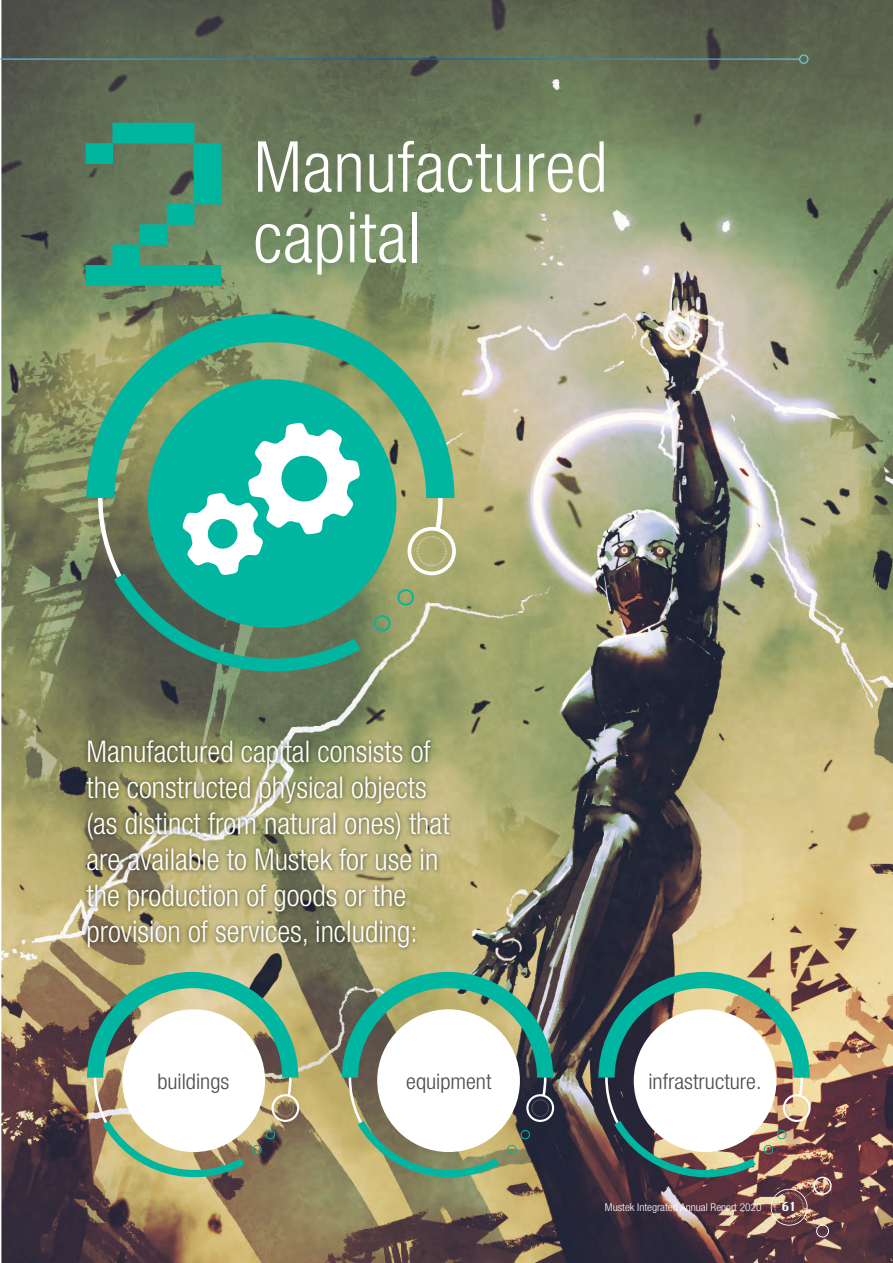
<style>
.page{position:relative;width:893px;height:1263px;background:#fff}
.page>*{position:absolute;margin:0;border:0;box-sizing:border-box;transform-origin:0 0}
.t1{font:243.6px "Lo Res 12 OT";color:#00b69f;scale:1.33 1}
.t2{font:300 condensed 70.5px "Helvetica Neue LT Std";letter-spacing:.01em;color:#fff}
.t3{font:300 condensed 30px/36px "Helvetica Neue LT Std";color:#fff}
.t4{font:300 condensed 21.6px "Helvetica Neue LT Std";color:#4b4c4d;scale:1.06 1}
.t5{font:700 13.5px "Lo Res 12 OT";color:#fff;scale:.9 1}
.t6{font:300 condensed 10.8px "Helvetica Neue LT Std";color:#fff;scale:1.06 1}
</style>
<div class="page">
<img style="left:1px;top:0;width:892px;height:1263px">
<svg style="left:342px;top:972px;width:212px;height:205px"></svg>
<svg style="left:98px;top:498px;width:345px;height:172px;background:#95996d"></svg>
<svg style="left:86px;top:314px;width:368px;height:184px;background:#66a77d"></svg>
<svg style="left:372px;top:588px;width:42px;height:46px;background:#89a06b"></svg>
<div style="left:148px;top:379px;width:248px;height:249px;background:#00b6a0;border-radius:50%"></div>
<svg style="left:408px;top:527px;width:48px;height:48px"></svg>
<svg style="left:114px;top:423px;width:246px;height:248px"></svg>
<img style="left:82px;top:736px;width:372px;height:216px">
<svg style="left:87px;top:972px;width:212px;height:205px"></svg>
<svg style="left:0;top:58px;width:799px;height:2px;background:#437c94"></svg>
<div style="left:799px;top:54px;width:9px;height:10px;border:1px solid #6cccdc;border-radius:50%"></div>
<svg style="left:598px;top:972px;width:234px;height:265px"></svg>
<p class="t1" style="left:58px;top:42px;width:144px">2</p>
<p class="t2" style="left:254px;top:126px;width:355px">Manufactured</p>
<p class="t2" style="left:254px;top:197px;width:169px">capital</p>
<p class="t3" style="left:86px;top:733px;width:365px">Manufactured capital consists of the constructed physical objects (as distinct from natural ones) that are available to Mustek for use in the production of goods or the provision of services, including:</p>
<p class="t4" style="left:157px;top:1069px;width:69px">buildings</p>
<p class="t4" style="left:406px;top:1069px;width:82px">equipment</p>
<p class="t4" style="left:648px;top:1069px;width:108px">infrastructure.</p>
<p class="t6" style="left:605px;top:1201px;width:149px">Mustek Integrated Annual Report 2020</p>
<p class="t5" style="left:782px;top:1198px;width:17px">61</p>
</div>
